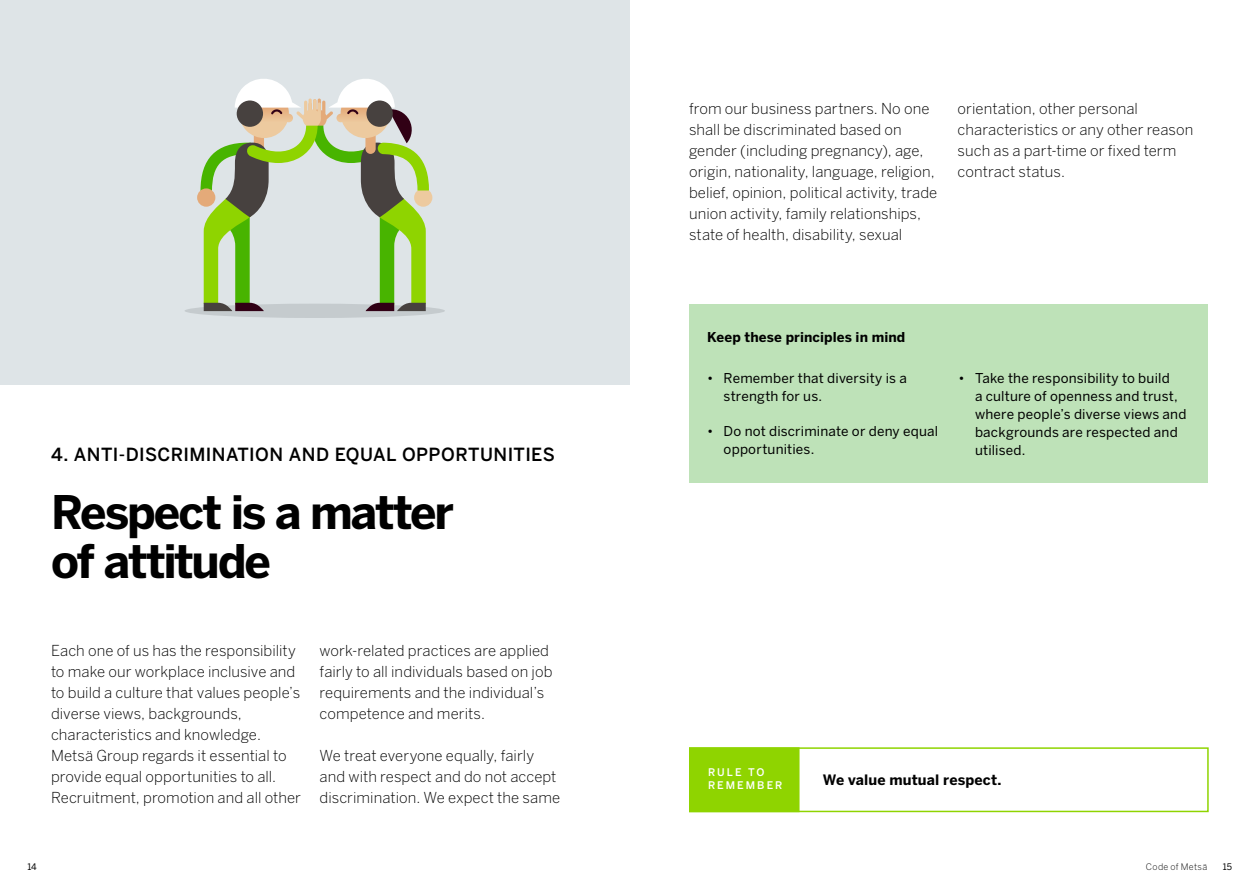
<style>
.page{position:relative;width:1259px;height:893px;background:#fff}
.page>*{position:absolute;margin:0;border:0;box-sizing:border-box;transform-origin:0 0}
.HL_illustration{font:700 45.9px/48.6px "Benton Sans";letter-spacing:-.045em;color:#000}
.Index_HL{font:500 18px "Benton Sans";letter-spacing:.02em;color:#000}
.Body_-_Illustration{font:300 15px/21px "Benton Sans";letter-spacing:.005em;color:#000}
.Rule_text{font:700 14.25px "Benton Sans";letter-spacing:.005em;color:#000}
.t1{font:13.5px/18px "Benton Sans";letter-spacing:.015em;color:#000}
.Sub_HL_illustration{font:700 13.5px "Benton Sans";letter-spacing:.01em;color:#000}
.Intro_box{font:500 10.5px "Benton Sans";letter-spacing:.19em;color:#fff}
.t2{font:300 9px "Benton Sans";letter-spacing:.035em;color:#000}
.t3{font:9px "Benton Sans";color:#000}
</style>
<div class="page">
<div style="left:689px;top:304px;width:519px;height:178px;background:#bee2b8"></div>
<div style="left:0;top:0;width:629px;height:385px;background:#dee4e7"></div>
<div style="left:184px;top:304px;width:261px;height:14px;background:#c5cbce;border-radius:50%"></div>
<div style="left:414px;top:188px;width:18px;height:19px;background:#edca9f;border-radius:50%"></div>
<svg style="left:197px;top:188px;width:18px;height:19px"></svg>
<svg style="left:200px;top:79px;width:229px;height:232px"></svg>
<div style="left:689px;top:747px;width:519px;height:65px;background:#fff;border:2px solid #8fd400"></div>
<div style="left:689px;top:747px;width:110px;height:65px;background:#8fd400;border:2px solid #8fd400"></div>
<p class="Body_-_Illustration" style="left:689px;top:98px;width:250px">from our business partners. No one shall be discriminated based on gender (including pregnancy), age, origin, nationality, language, religion, belief, opinion, political activity, trade union activity, family relationships, state of health, disability, sexual</p>
<p class="Body_-_Illustration" style="left:957px;top:98px;width:237px">orientation, other personal characteristics or any other reason such as a part-time or fixed term contract status.</p>
<p class="Index_HL" style="left:51px;top:443px;width:505px">4. ANTI-DISCRIMINATION AND EQUAL OPPORTUNITIES</p>
<p class="HL_illustration" style="left:51px;top:488px;width:404px">Respect is a matter of attitude</p>
<p class="Body_-_Illustration" style="left:51px;top:640px;width:251px">Each one of us has the responsibility to make our workplace inclusive and to build a culture that values people’s diverse views, backgrounds, characteristics and knowledge.<br>Metsä Group regards it essential to provide equal opportunities to all.<br>Recruitment, promotion and all other</p>
<p class="Body_-_Illustration" style="left:320px;top:640px;width:234px">work-related practices are applied fairly to all individuals based on job requirements and the individual’s competence and merits.</p>
<p class="Body_-_Illustration" style="left:320px;top:745px;width:242px">We treat everyone equally, fairly and with respect and do not accept discrimination. We expect the same</p>
<p class="Sub_HL_illustration" style="left:707px;top:329px;width:200px">Keep these principles in mind</p>
<p class="t1" style="left:723px;top:369px;width:185px;text-indent:-16px">• Remember that diversity is a strength for us.</p>
<p class="t1" style="left:723px;top:422px;width:216px;text-indent:-16px">• Do not discriminate or deny equal opportunities.</p>
<p class="t1" style="left:975px;top:369px;width:213px;text-indent:-16px">• Take the responsibility to build<br>a culture of openness and trust, where people’s diverse views and backgrounds are respected and utilised.</p>
<p class="Intro_box" style="left:708px;top:766px;width:58px">RULE TO</p>
<p class="Intro_box" style="left:708px;top:779px;width:76px">REMEMBER</p>
<p class="Rule_text" style="left:823px;top:771px;width:180px">We value mutual respect.</p>
<p class="t3" style="left:28px;top:861px;width:11px">14</p>
<p class="t2" style="left:1146px;top:861px;width:63px">Code of Metsä</p>
<p class="t3" style="left:1223px;top:861px;width:11px">15</p>
</div>
